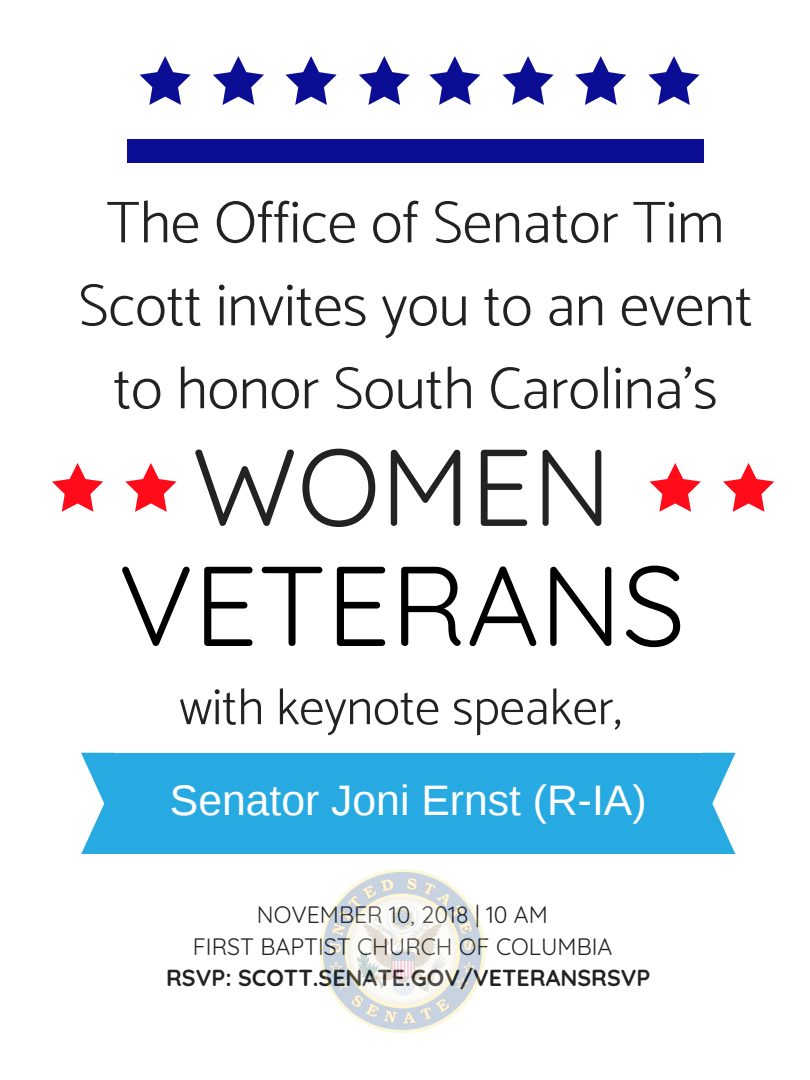
<style>
.page{position:relative;width:810px;height:1080px;background:#fff}
.page>*{position:absolute;margin:0;border:0;box-sizing:border-box;transform-origin:0 0}
.t1{font:113.19px "Quicksand";color:#000}
.t2{font:108.81px "Quicksand";color:#222}
.t3{font:300 59.44px/83px "Catamaran";color:#222;text-align:center}
.t4{font:300 50.94px "Catamaran";color:#222}
.t5{font:42.69px "Liberation Sans";color:#fff}
.t6{font:23.12px/32.4px "Quicksand";color:#222;text-align:center}
.t7{font:700 23.12px "Quicksand";color:#222}
</style>
<div class="page">
<div style="left:128px;top:139px;width:576px;height:24px;background:#0b0d95"></div>
<svg style="left:285px;top:56px;width:52px;height:49px"></svg>
<svg style="left:139px;top:56px;width:52px;height:49px"></svg>
<svg style="left:213px;top:56px;width:51px;height:49px"></svg>
<svg style="left:575px;top:56px;width:52px;height:49px"></svg>
<svg style="left:648px;top:56px;width:52px;height:49px"></svg>
<svg style="left:359px;top:56px;width:122px;height:49px"></svg>
<svg style="left:502px;top:56px;width:52px;height:49px"></svg>
<svg style="left:52px;top:463px;width:51px;height:49px"></svg>
<svg style="left:125px;top:463px;width:52px;height:49px"></svg>
<svg style="left:649px;top:463px;width:52px;height:49px"></svg>
<svg style="left:723px;top:463px;width:51px;height:49px"></svg>
<img style="left:321px;top:869px;width:163px;height:164px">
<svg style="left:81px;top:753px;width:33px;height:101px"></svg>
<div style="left:114px;top:753px;width:589px;height:101px;background:#27aae1"></div>
<svg style="left:703px;top:753px;width:33px;height:101px"></svg>
<p class="t3" style="left:78px;top:180px;width:676px">The Office of Senator Tim<br>Scott invites you to an event to honor South Carolina's</p>
<h2 class="t2" style="left:192px;top:417px;width:421px">WOMEN</h2>
<h1 class="t1" style="left:118px;top:533px;width:569px">VETERANS</h1>
<p class="t4" style="left:180px;top:677px;width:444px">with keynote speaker,</p>
<p class="t5" style="left:170px;top:777px;width:478px">Senator Joni Ernst (R-IA)</p>
<p class="t6" style="left:193px;top:898px;width:421px">NOVEMBER 10, 2018 | 10 AM<br>FIRST BAPTIST CHURCH OF COLUMBIA</p>
<p class="t7" style="left:166px;top:963px;width:486px">RSVP: SCOTT.SENATE.GOV/VETERANSRSVP</p>
</div>
